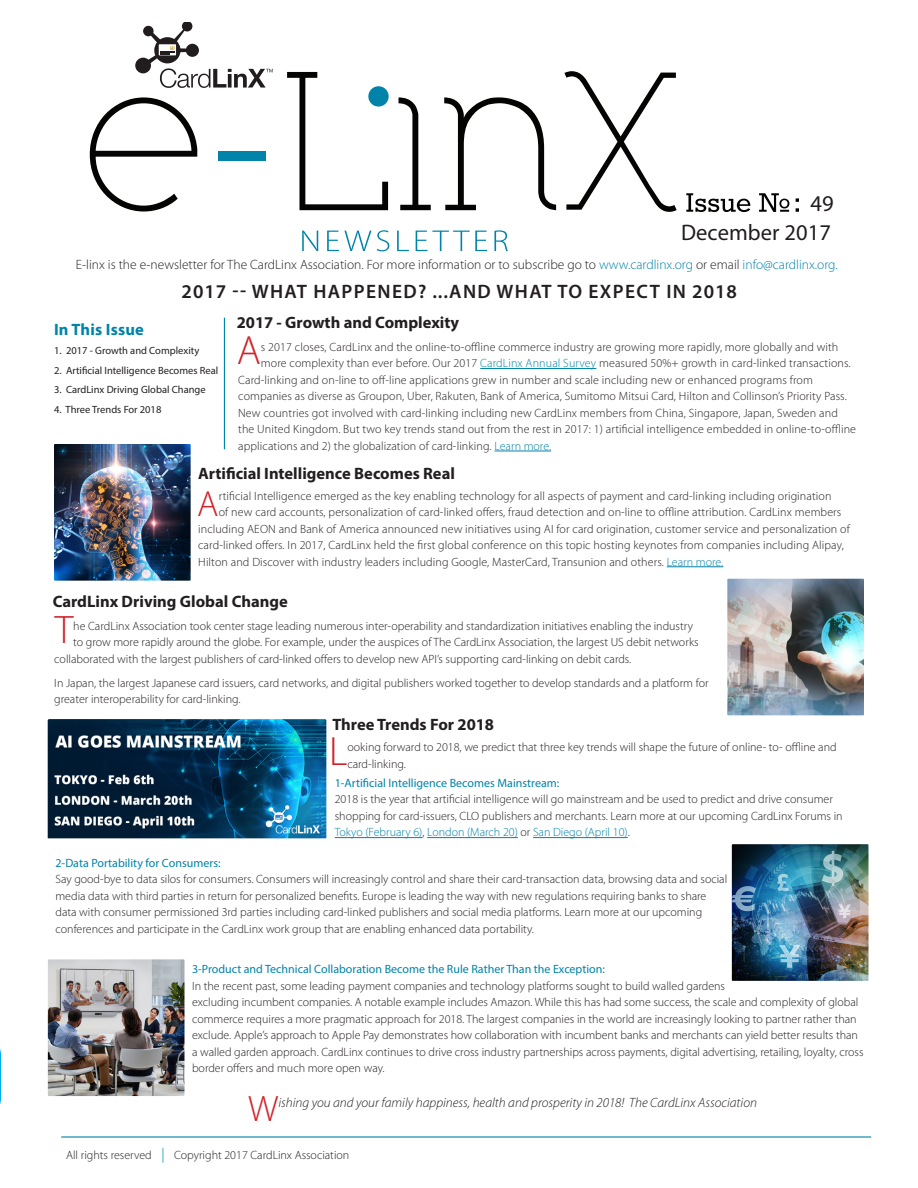
<style>
.page{position:relative;width:918px;height:1188px;background:#fff}
.page>*{position:absolute;margin:0;border:0;box-sizing:border-box;transform-origin:0 0}
.t1{font:300 41.1px "Myriad Pro";color:#d1232a}
.t2{font:300 39.9px "Myriad Pro";color:#d1232a}
.t3{font:300 36.9px "Myriad Pro";color:#d1232a}
.t4{font:300 36.45px "Myriad Pro";color:#d1232a}
.t5{font:22.5px/29.1px "Myriad Pro";letter-spacing:.005em;color:#211d1e;text-align:right}
.t6{font:600 19.5px "Myriad Pro";letter-spacing:.07em;color:#231f20}
.t7{font:700 16.5px "Myriad Pro";color:#231f20}
.t8{font:700 16.5px "Myriad Pro";letter-spacing:.01em;color:#0083a9}
.t9{font:300 13.5px "Myriad Pro";color:#231f20}
.t10{font:italic 300 13.5px "Myriad Pro";color:#231f20}
.t11{font:300 12px/16.5px "Myriad Pro";color:#231f20}
.t12{font:12px "Myriad Pro";color:#0083a9}
.t13{font:10.5px "Myriad Pro";color:#231f20}
.s1{color:#0083a9}
.s2{font-size:15px;color:#0083a9}
</style>
<div class="page">
<hr style="left:667px;top:566px;width:56px;height:1px;background:#0083a9">
<hr style="left:61px;top:1136px;width:810px;height:2px;background:#0083a9">
<svg style="left:90px;top:97px;width:107px;height:115px"></svg>
<svg style="left:287px;top:72px;width:101px;height:138px"></svg>
<svg style="left:399px;top:97px;width:32px;height:113px"></svg>
<svg style="left:444px;top:97px;width:112px;height:113px"></svg>
<svg style="left:564px;top:71px;width:113px;height:141px"></svg>
<div style="left:368px;top:86px;width:21px;height:21px;background:#0083a9;border-radius:50%"></div>
<svg style="left:135px;top:23px;width:138px;height:65px"></svg>
<div style="left:218px;top:151px;width:48px;height:10px;background:#0083a9"></div>
<svg style="left:302px;top:231px;width:16px;height:20px"></svg>
<svg style="left:327px;top:230px;width:62px;height:21px"></svg>
<svg style="left:397px;top:231px;width:12px;height:20px"></svg>
<svg style="left:416px;top:231px;width:71px;height:20px"></svg>
<svg style="left:494px;top:230px;width:14px;height:21px"></svg>
<svg style="left:686px;top:193px;width:64px;height:19px"></svg>
<svg style="left:759px;top:193px;width:30px;height:19px"></svg>
<svg style="left:796px;top:208px;width:3px;height:4px"></svg>
<svg style="left:796px;top:198px;width:3px;height:4px"></svg>
<hr style="left:224px;top:318px;width:1px;height:131px;background:#0083a9">
<svg style="left:0;top:1049px;width:1px;height:56px"></svg>
<img style="left:54px;top:444px;width:137px;height:137px">
<img style="left:48px;top:719px;width:278px;height:119px">
<hr style="left:480px;top:368px;width:116px;height:1px;background:#0083a9">
<hr style="left:495px;top:451px;width:56px;height:1px;background:#0083a9">
<img style="left:727px;top:579px;width:137px;height:136px">
<img style="left:732px;top:844px;width:136px;height:137px">
<hr style="left:335px;top:837px;width:87px;height:1px;background:#0083a9">
<hr style="left:427px;top:837px;width:91px;height:1px;background:#0083a9">
<hr style="left:533px;top:837px;width:95px;height:1px;background:#0083a9">
<img style="left:48px;top:959px;width:136px;height:137px">
<h3 class="t5" style="left:681px;top:189px;width:154px">49<br>December 2017</h3>
<p class="t9" style="left:76px;top:257px;width:763px">E-linx is the e-newsletter for The CardLinx Association. For more information or to subscribe go to <span class="s1">www.cardlinx.org</span> or email <span class="s1">info@cardlinx.org.</span></p>
<h3 class="t6" style="left:182px;top:279px;width:557px">2017 -- WHAT HAPPENED? ...AND WHAT TO EXPECT IN 2018</h3>
<h3 class="t8" style="left:54px;top:318px;width:91px">In This Issue</h3>
<p class="t13" style="left:54px;top:344px;width:147px">1. 2017 - Growth and Complexity</p>
<p class="t13" style="left:54px;top:364px;width:166px">2. Artificial Intelligence Becomes Real</p>
<p class="t13" style="left:54px;top:383px;width:153px">3. CardLinx Driving Global Change</p>
<p class="t13" style="left:54px;top:403px;width:109px">4. Three Trends For 2018</p>
<h3 class="t7" style="left:237px;top:312px;width:224px">2017 - Growth and Complexity</h3>
<h1 class="t1" style="left:237px;top:326px;width:26px">A</h1>
<p class="t11" style="left:261px;top:338px;width:579px">s 2017 closes, CardLinx and the online-to-offline commerce industry are growing more rapidly, more globally and with</p>
<p class="t11" style="left:261px;top:355px;width:591px">more complexity than ever before. Our 2017 <span class="s1">CardLinx Annual Survey</span> measured 50%+ growth in card-linked transactions.</p>
<p class="t11" style="left:238px;top:371px;width:576px">Card-linking and on-line to off-line applications grew in number and scale including new or enhanced programs from</p>
<p class="t11" style="left:238px;top:388px;width:610px">companies as diverse as Groupon, Uber, Rakuten, Bank of America, Sumitomo Mitsui Card, Hilton and Collinson’s Priority Pass.</p>
<p class="t11" style="left:238px;top:404px;width:601px">New countries got involved with card-linking including new CardLinx members from China, Singapore, Japan, Sweden and</p>
<p class="t11" style="left:238px;top:421px;width:619px">the United Kingdom. But two key trends stand out from the rest in 2017: 1) artificial intelligence embedded in online-to-offline</p>
<p class="t11" style="left:238px;top:437px;width:314px">applications and 2) the globalization of card-linking. <span class="s1">Learn more.</span></p>
<h3 class="t7" style="left:198px;top:462px;width:258px">Artificial Intelligence Becomes Real</h3>
<h3 class="t4" style="left:197px;top:482px;width:23px">A</h3>
<p class="t11" style="left:219px;top:487px;width:614px">rtificial Intelligence emerged as the key enabling technology for all aspects of payment and card-linking including origination</p>
<p class="t11" style="left:219px;top:504px;width:624px">of new card accounts, personalization of card-linked offers, fraud detection and on-line to offline attribution. CardLinx members</p>
<p class="t11" style="left:198px;top:520px;width:653px">including AEON and Bank of America announced new initiatives using AI for card origination, customer service and personalization of</p>
<p class="t11" style="left:198px;top:537px;width:647px">card-linked offers. In 2017, CardLinx held the first global conference on this topic hosting keynotes from companies including Alipay,</p>
<p class="t11" style="left:198px;top:553px;width:527px">Hilton and Discover with industry leaders including Google, MasterCard, Transunion and others. <span class="s1">Learn more.</span></p>
<h3 class="t7" style="left:53px;top:591px;width:237px">CardLinx Driving Global Change</h3>
<h2 class="t2" style="left:55px;top:606px;width:20px">T</h2>
<p class="t11" style="left:73px;top:617px;width:621px">he CardLinx Association took center stage leading numerous inter-operability and standardization initiatives enabling the industry</p>
<p class="t11" style="left:73px;top:634px;width:627px">to grow more rapidly around the globe. For example, under the auspices of The CardLinx Association, the largest US debit networks</p>
<p class="t11" style="left:54px;top:650px;width:579px">collaborated with the largest publishers of card-linked offers to develop new API’s supporting card-linking on debit cards.</p>
<p class="t11" style="left:54px;top:674px;width:656px">In Japan, the largest Japanese card issuers, card networks, and digital publishers worked together to develop standards and a platform for greater interoperability for card-linking.</p>
<h3 class="t7" style="left:332px;top:714px;width:163px">Three Trends For 2018</h3>
<h1 class="t1" style="left:329px;top:726px;width:20px">L</h1>
<p class="t11" style="left:347px;top:739px;width:491px">ooking forward to 2018, we predict that three key trends will shape the future of online- to- offline and card-linking.</p>
<p class="t12" style="left:335px;top:775px;width:226px">1-Artificial Intelligence Becomes Mainstream:</p>
<p class="t11" style="left:335px;top:791px;width:509px">2018 is the year that artificial intelligence will go mainstream and be used to predict and drive consumer shopping for card-issuers, CLO publishers and merchants. Learn more at our upcoming CardLinx Forums in<br><span class="s1">Tokyo (February 6)</span>, <span class="s1">London (March 20)</span> or <span class="s1">San Diego (April 10)</span>.</p>
<p class="t12" style="left:56px;top:855px;width:167px">2-Data Portability for Consumers:</p>
<p class="t11" style="left:56px;top:871px;width:673px">Say good-bye to data silos for consumers. Consumers will increasingly control and share their card-transaction data, browsing data and social media data with third parties in return for personalized benefits. Europe is leading the way with new regulations requiring banks to share data with consumer permissioned 3rd parties including card-linked publishers and social media platforms. Learn more at our upcoming conferences and participate in the CardLinx work group that are enabling enhanced data portability.</p>
<p class="t12" style="left:192px;top:962px;width:414px">3-Product and Technical Collaboration Become the Rule Rather Than the Exception:</p>
<p class="t11" style="left:192px;top:977px;width:673px">In the recent past, some leading payment companies and technology platforms sought to build walled gardens<br>excluding incumbent companies. A notable example includes Amazon. While this has had some success, the scale and complexity of global commerce requires a more pragmatic approach for 2018. The largest companies in the world are increasingly looking to partner rather than exclude. Apple’s approach to Apple Pay demonstrates how collaboration with incumbent banks and merchants can yield better results than a walled garden approach. CardLinx continues to drive cross industry partnerships across payments, digital advertising, retailing, loyalty, cross border offers and much more open way.</p>
<h3 class="t3" style="left:248px;top:1086px;width:32px">W</h3>
<p class="t10" style="left:278px;top:1095px;width:480px">ishing you and your family happiness, health and prosperity in 2018! The CardLinx Association</p>
<p class="t11" style="left:66px;top:1147px;width:285px">All rights reserved <span class="s2">|</span> Copyright 2017 CardLinx Association</p>
</div>
